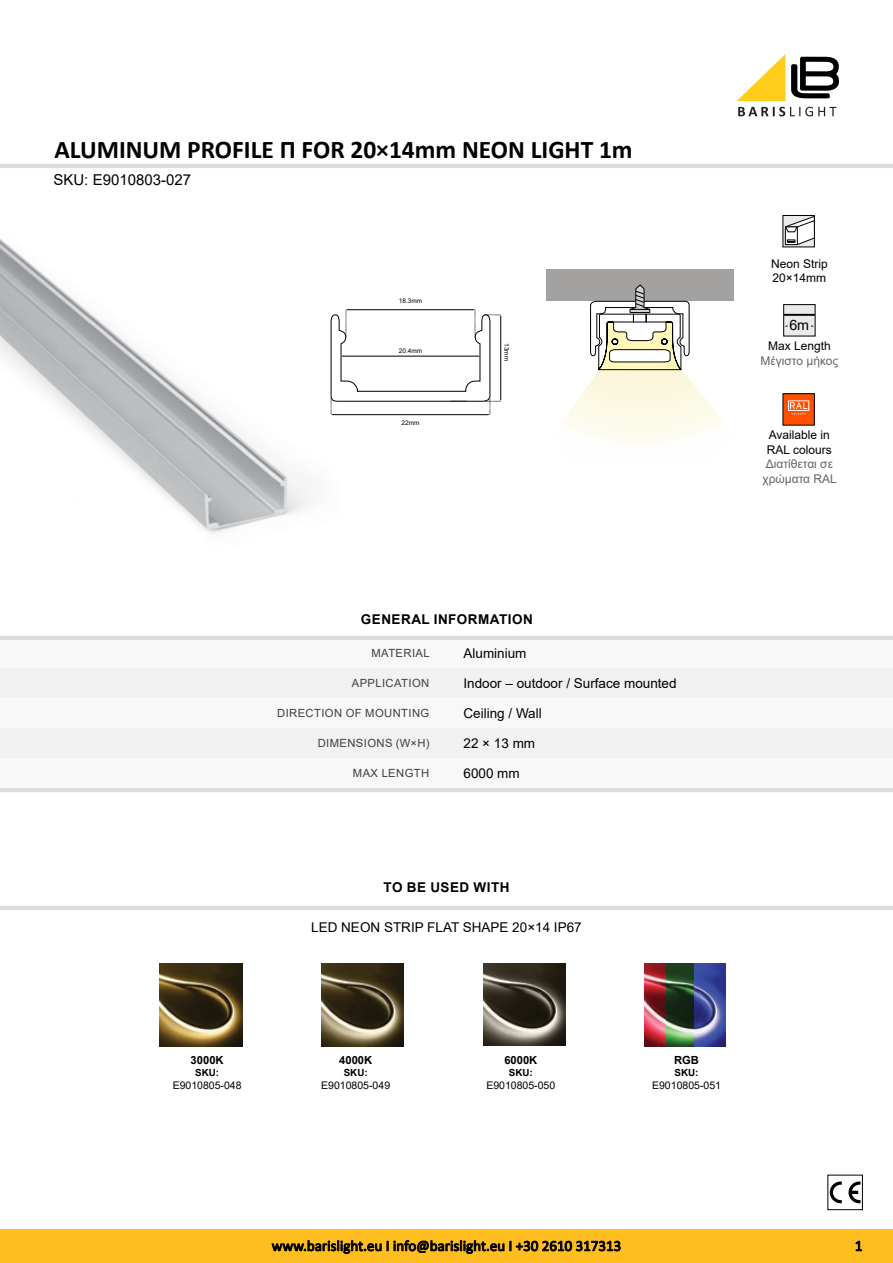
<style>
.page{position:relative;width:893px;height:1263px;background:#fff}
.page>*{position:absolute;margin:0;border:0;box-sizing:border-box;transform-origin:0 0}
.t1{font:700 25.5px "Calibri";color:#000}
.t2{font:15px "Calibri";color:#000}
.t3{font:15px "Arial";color:#000}
.t4{font:14.25px "Arial";color:#000}
.t5{font:13.5px "Arial";color:#000}
.t6{font:700 13.5px "Arial";letter-spacing:.035em;color:#000}
.t7{font:12px/14.4px "Arial";color:#000}
.t8{font:12px/14.4px "Arial";color:#656669}
.t9{font:11.25px "Arial";letter-spacing:.035em;color:#414042}
.t10{font:700 11.25px "Arial";color:#000}
.t11{font:10.5px "Arial";color:#000}
.t12{font:700 9.75px "Arial";color:#000}
.t13{font:6.45px "Arial";color:#000}
</style>
<div class="page">
<svg style="left:738px;top:107px;width:98px;height:9px"></svg>
<svg style="left:791px;top:57px;width:48px;height:41px"></svg>
<svg style="left:737px;top:54px;width:48px;height:47px"></svg>
<div style="left:0;top:1229px;width:893px;height:34px;background:#febe1f"></div>
<svg style="left:272px;top:1240px;width:109px;height:13px"></svg>
<svg style="left:394px;top:1240px;width:110px;height:13px"></svg>
<svg style="left:510px;top:1241px;width:110px;height:10px"></svg>
<hr style="left:0;top:164px;width:893px;height:4px;background:#dcddde">
<svg style="left:856px;top:1241px;width:6px;height:10px"></svg>
<img style="left:0;top:239px;width:362px;height:294px">
<svg style="left:783px;top:215px;width:31px;height:32px"></svg>
<svg style="left:785px;top:216px;width:29px;height:29px"></svg>
<div style="left:784px;top:305px;width:31px;height:31px;background:#eaeaea"></div>
<svg style="left:785px;top:314px;width:29px;height:1px"></svg>
<div style="left:783px;top:394px;width:31px;height:31px;background:#ff5001"></div>
<svg style="left:788px;top:400px;width:21px;height:15px"></svg>
<div style="left:0;top:638px;width:446px;height:30px;background:#f8f8f9"></div>
<div style="left:0;top:728px;width:446px;height:30px;background:#f1f1f2"></div>
<div style="left:0;top:758px;width:446px;height:30px;background:#f8f8f9"></div>
<div style="left:0;top:698px;width:446px;height:30px;background:#f8f8f9"></div>
<div style="left:446px;top:638px;width:447px;height:30px;background:#f8f8f9"></div>
<div style="left:446px;top:728px;width:447px;height:30px;background:#f1f1f2"></div>
<div style="left:446px;top:758px;width:447px;height:30px;background:#f8f8f9"></div>
<div style="left:446px;top:698px;width:447px;height:30px;background:#f8f8f9"></div>
<div style="left:0;top:668px;width:446px;height:30px;background:#f1f1f2"></div>
<div style="left:446px;top:668px;width:447px;height:30px;background:#f1f1f2"></div>
<hr style="left:0;top:636px;width:893px;height:4px;background:#dcddde">
<hr style="left:0;top:906px;width:893px;height:4px;background:#dcddde">
<hr style="left:0;top:788px;width:893px;height:4px;background:#dcddde">
<svg style="left:830px;top:1181px;width:12px;height:22px"></svg>
<svg style="left:848px;top:1181px;width:12px;height:22px"></svg>
<svg style="left:330px;top:309px;width:171px;height:106px"></svg>
<div style="left:546px;top:270px;width:188px;height:31px;background:#a3a2a1"></div>
<svg style="left:563px;top:285px;width:160px;height:157px"></svg>
<img style="left:321px;top:964px;width:83px;height:82px">
<img style="left:160px;top:964px;width:82px;height:82px">
<img style="left:483px;top:963px;width:83px;height:83px">
<img style="left:693px;top:963px;width:33px;height:83px">
<img style="left:645px;top:963px;width:22px;height:83px">
<img style="left:667px;top:963px;width:26px;height:83px">
<h1 class="t1" style="left:54px;top:132px;width:580px">ALUMINUM PROFILE Π FOR 20×14mm NEON LIGHT 1m</h1>
<p class="t3" style="left:53px;top:170px;width:139px">SKU : E9010803-027</p>
<p class="t13" style="left:399px;top:296px;width:25px">18.3mm</p>
<p class="t13" style="left:399px;top:346px;width:25px">20.4mm</p>
<p class="t13" style="left:402px;top:418px;width:19px">22mm</p>
<p class="t13" style="left:511px;top:343px;width:19px;rotate:90deg">13mm</p>
<p class="t7" style="left:771px;top:256px;width:58px">Neon Strip<br>20×14mm</p>
<p class="t4" style="left:789px;top:315px;width:21px">6m</p>
<p class="t7" style="left:768px;top:339px;width:64px">Max Length</p>
<p class="t8" style="left:760px;top:353px;width:79px">Μέγιστο μήκος</p>
<p class="t7" style="left:767px;top:428px;width:66px">Available in<br>RAL colours</p>
<p class="t8" style="left:762px;top:457px;width:76px">Διατίθεται σε χρώματα RAL</p>
<p class="t6" style="left:361px;top:610px;width:173px">GENERAL INFORMATION</p>
<p class="t9" style="left:371px;top:645px;width:52px">Material</p>
<p class="t5" style="left:463px;top:644px;width:65px">Aluminium</p>
<p class="t9" style="left:352px;top:675px;width:77px">Application</p>
<p class="t5" style="left:463px;top:674px;width:215px">I ndoor – outdoor / Surface mounted</p>
<p class="t9" style="left:277px;top:705px;width:154px">Direction of mounting</p>
<p class="t9" style="left:318px;top:735px;width:113px">Dimensions (W×H)</p>
<p class="t9" style="left:353px;top:765px;width:76px">Max len gth</p>
<p class="t5" style="left:463px;top:704px;width:80px">Ceiling / Wall</p>
<p class="t5" style="left:463px;top:734px;width:73px">22 × 13 mm</p>
<p class="t5" style="left:463px;top:764px;width:58px">6000 mm</p>
<p class="t6" style="left:383px;top:878px;width:127px">TΟ BE USED WITH</p>
<p class="t5" style="left:311px;top:918px;width:272px">LED NEON STRIP FLAT SHAPE 20×14 IP67</p>
<p class="t10" style="left:191px;top:1052px;width:35px">3000K</p>
<p class="t12" style="left:195px;top:1066px;width:25px">SKU:</p>
<p class="t11" style="left:173px;top:1078px;width:70px">E9010805-048</p>
<p class="t10" style="left:339px;top:1052px;width:35px">4000K</p>
<p class="t12" style="left:344px;top:1066px;width:25px">SKU:</p>
<p class="t11" style="left:321px;top:1078px;width:70px">E9010805-049</p>
<p class="t10" style="left:504px;top:1052px;width:35px">6000K</p>
<p class="t12" style="left:509px;top:1066px;width:25px">SKU:</p>
<p class="t11" style="left:486px;top:1078px;width:70px">E9010805-050</p>
<p class="t10" style="left:674px;top:1052px;width:25px">RGB</p>
<p class="t12" style="left:675px;top:1066px;width:25px">SKU:</p>
<p class="t11" style="left:652px;top:1078px;width:70px">E9010805-051</p>
<p class="t2" style="left:272px;top:1235px;width:351px">www.barislight.eu I info@barislight.eu Ι +30 2610 317313</p>
<p class="t2" style="left:855px;top:1235px;width:9px">1</p>
</div>
